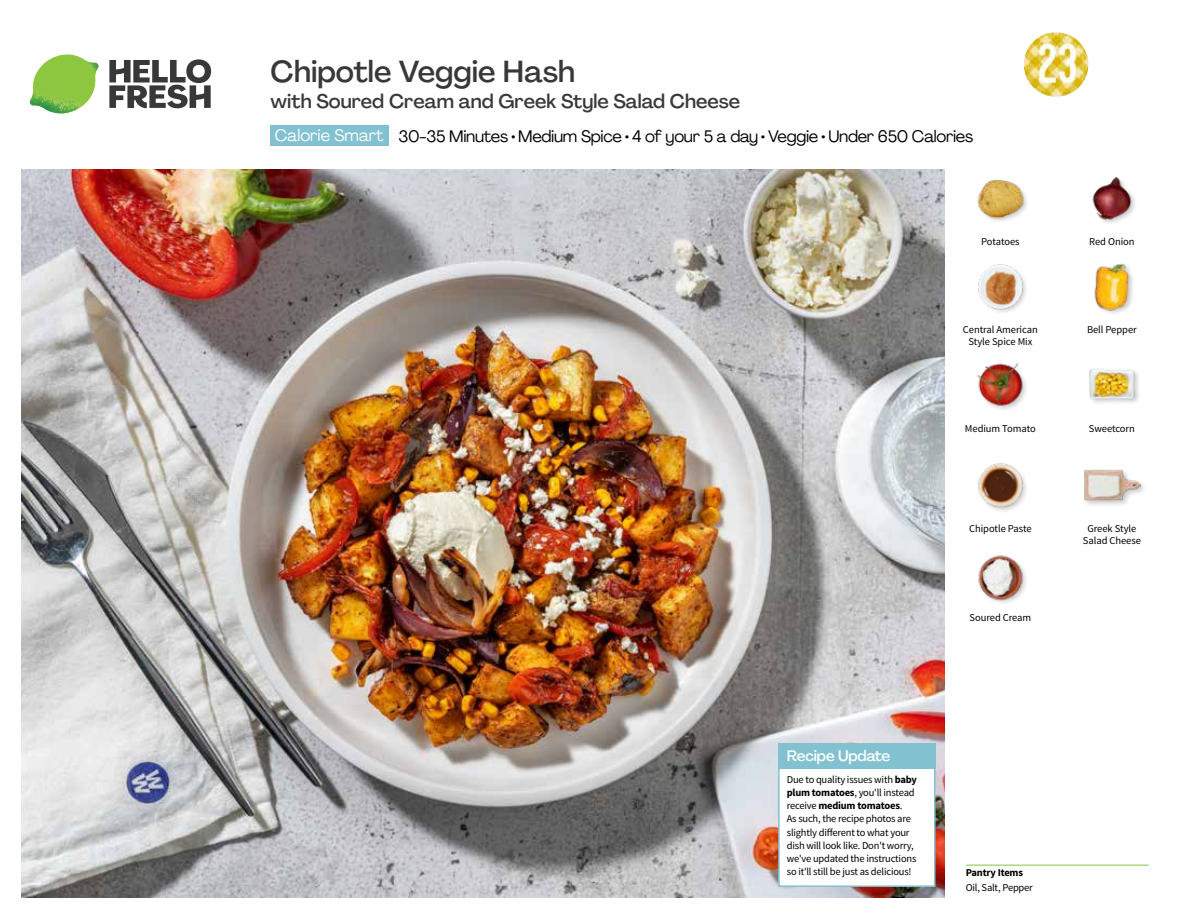
<style>
.page{position:relative;width:1188px;height:918px;background:#fff}
.page>*{position:absolute;margin:0;border:0;box-sizing:border-box;transform-origin:0 0}
.t1{font:500 30px "Agrandir";color:#383839}
.t2{font:500 19.5px "Agrandir";color:#383839}
.t3{font:16.5px "Agrandir";letter-spacing:-.02em;color:#000}
.t4{font:500 15px "Agrandir";letter-spacing:-.01em;color:#fff}
.t5{font:10.5px/13px "Source Sans Pro";letter-spacing:-.02em;color:#000;text-align:center}
.t6{font:700 10.5px "Source Sans Pro";letter-spacing:-.02em;color:#000}
.s1{color:#fff}
.s2{font-weight:700}
</style>
<div class="page">
<svg style="left:109px;top:59px;width:102px;height:49px"></svg>
<img style="left:30px;top:55px;width:69px;height:59px">
<img style="left:21px;top:170px;width:924px;height:728px">
<hr style="left:966px;top:865px;width:183px;height:1px;background:#82c341">
<div style="left:271px;top:126px;width:118px;height:20px;background:#82c1cf"></div>
<div style="left:778px;top:748px;width:158px;height:139px;background:#fff;border:2px solid #82c1cf"></div>
<div style="left:778px;top:743px;width:158px;height:25px;background:#82c1cf"></div>
<img style="left:978px;top:555px;width:48px;height:48px">
<img style="left:977px;top:362px;width:49px;height:48px">
<img style="left:978px;top:463px;width:48px;height:48px">
<div style="left:1083px;top:468px;width:64px;height:39px;background:#000;opacity:.2"></div>
<img style="left:1083px;top:468px;width:58px;height:39px">
<img style="left:1089px;top:369px;width:50px;height:34px">
<img style="left:977px;top:179px;width:50px;height:42px">
<img style="left:978px;top:264px;width:48px;height:48px">
<img style="left:1094px;top:263px;width:39px;height:51px">
<img style="left:1092px;top:176px;width:43px;height:47px">
<svg style="left:1023px;top:32px;width:66px;height:65px"></svg>
<h1 class="t1" style="left:271px;top:53px;width:306px">Chipotle Veggie Hash</h1>
<h2 class="t2" style="left:271px;top:89px;width:471px">with Soured Cream and Greek Style Salad Cheese</h2>
<h3 class="t3" style="left:275px;top:126px;width:700px"><span class="s1">Calorie Smart</span> 30-35 Minutes • Medium Spice • 4 of your 5 a day • Veggie • Under 650 Calories</h3>
<p class="t5" style="left:981px;top:235px;width:40px">Potatoes</p>
<p class="t5" style="left:1089px;top:235px;width:47px">Red Onion</p>
<p class="t5" style="left:963px;top:323px;width:76px">Central American</p>
<p class="t5" style="left:1087px;top:323px;width:51px">Bell Pepper</p>
<p class="t5" style="left:968px;top:335px;width:66px">Style Spice Mix</p>
<p class="t5" style="left:965px;top:422px;width:72px">Medium Tomato</p>
<p class="t5" style="left:1089px;top:422px;width:48px">Sweetcorn</p>
<p class="t5" style="left:969px;top:522px;width:64px">Chipotle Paste</p>
<p class="t5" style="left:970px;top:611px;width:63px">Soured Cream</p>
<p class="t5" style="left:1083px;top:523px;width:60px;line-height:12px">Greek Style<br>Salad Cheese</p>
<h3 class="t4" style="left:787px;top:746px;width:105px">Recipe Update</h3>
<p class="t5" style="left:787px;top:774px;width:132px;text-align:left">Due to quality issues with <span class="s2">baby plum tomatoes</span>, you'll instead receive <span class="s2">medium tomatoes</span>.<br>As such, the recipe photos are slightly different to what your dish will look like. Don't worry, we've updated the instructions so it'll still be just as delicious!</p>
<p class="t6" style="left:966px;top:866px;width:59px">Pantry Items</p>
<p class="t5" style="left:966px;top:881px;width:69px">Oil, Salt, Pepper</p>
</div>
